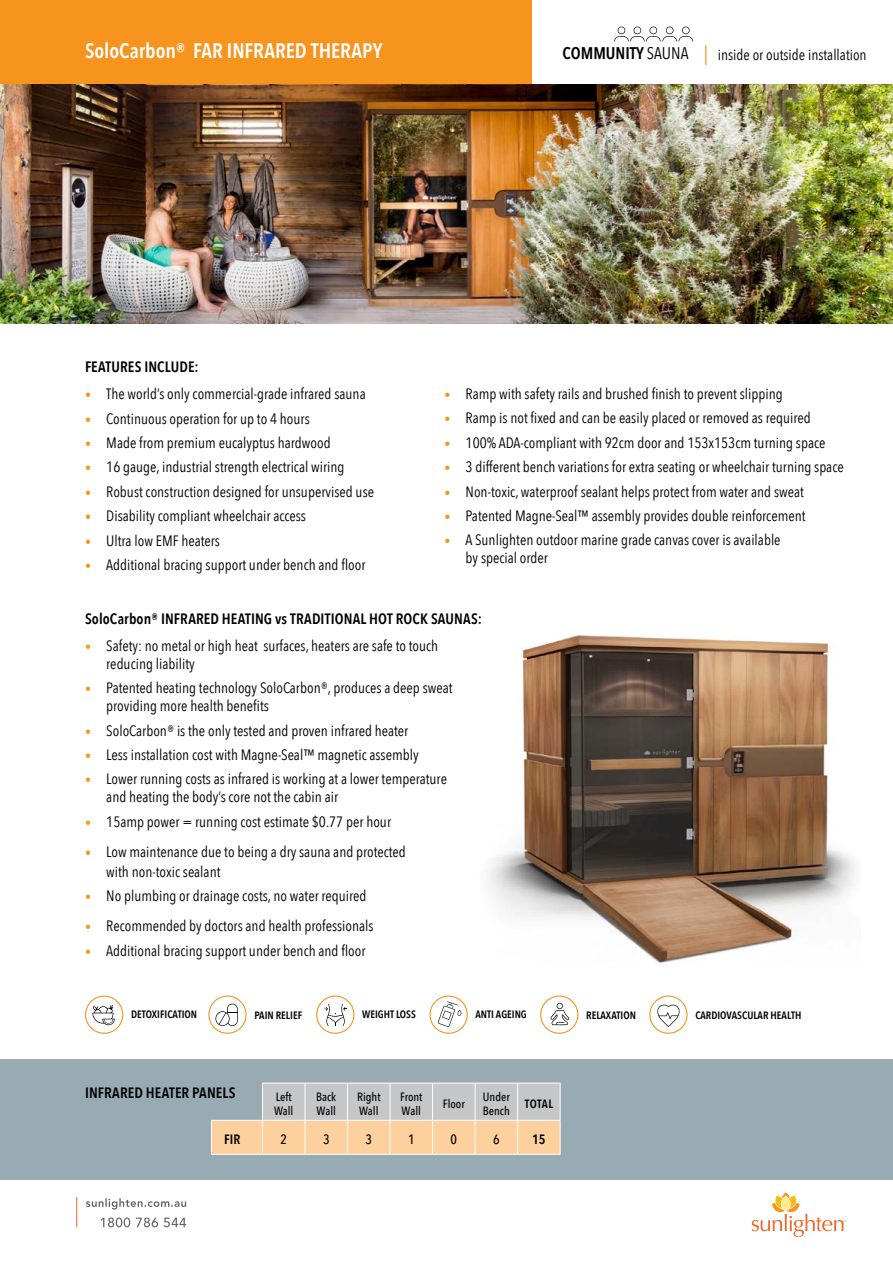
<style>
.page{position:relative;width:893px;height:1263px;background:#fff}
.page>*{position:absolute;margin:0;border:0;box-sizing:border-box;transform-origin:0 0}
.t1{font:600 21px "Avenir Next Condensed";color:#fff}
.t2{font:600 16.8px "Avenir Next Condensed";color:#000}
.t3{font:15px/18px "Avenir Next Condensed";color:#000}
.t4{font:600 15px "Avenir Next Condensed";letter-spacing:.005em;color:#000}
.t5{font:500 13.5px "Avenir Next Condensed";color:#000}
.t6{font:600 13.5px "Avenir Next Condensed";color:#000}
.t7{font:500 12px/14.4px "Avenir Next Condensed";color:#000}
.t8{font:600 12px "Avenir Next Condensed";letter-spacing:.025em;color:#000}
.intro_para{font:600 10.65px "Avenir Next Condensed";color:#000}
.s1{font-weight:400}
.s2{font-family:"Avenir Next";font-size:19.5px;color:#f7941e}
.s3{font-size:12px;color:#f7941e}
</style>
<div class="page">
<svg style="left:752px;top:1192px;width:94px;height:45px"></svg>
<svg style="left:86px;top:1198px;width:100px;height:11px"></svg>
<svg style="left:101px;top:1217px;width:85px;height:10px"></svg>
<hr style="left:76px;top:1197px;width:1px;height:30px;background:#f26522">
<div style="left:0;top:1059px;width:893px;height:120px;background:#98abb3"></div>
<img style="left:488px;top:635px;width:368px;height:329px">
<svg style="left:325px;top:1004px;width:22px;height:22px"></svg>
<div style="left:316px;top:995px;width:38px;height:39px;border:1px solid #f7941e;border-radius:50%"></div>
<div style="left:649px;top:995px;width:39px;height:39px;border:1px solid #f7941e;border-radius:50%"></div>
<svg style="left:657px;top:1004px;width:23px;height:23px"></svg>
<div style="left:85px;top:995px;width:38px;height:39px;border:1px solid #f7941e;border-radius:50%"></div>
<svg style="left:92px;top:1005px;width:23px;height:20px"></svg>
<div style="left:208px;top:995px;width:39px;height:39px;border:1px solid #f7941e;border-radius:50%"></div>
<svg style="left:215px;top:1004px;width:23px;height:22px"></svg>
<div style="left:540px;top:995px;width:38px;height:39px;border:1px solid #f7941e;border-radius:50%"></div>
<svg style="left:551px;top:1003px;width:18px;height:22px"></svg>
<div style="left:429px;top:995px;width:39px;height:39px;border:1px solid #f7941e;border-radius:50%"></div>
<svg style="left:438px;top:1001px;width:24px;height:26px"></svg>
<svg style="left:614px;top:27px;width:79px;height:15px"></svg>
<div style="left:0;top:0;width:531px;height:85px;background:#f7941e"></div>
<img style="left:0;top:85px;width:893px;height:238px">
<svg style="left:211px;top:1084px;width:349px;height:70px;background:#dcc9b3"></svg>
<hr style="left:211px;top:1120px;width:51px;height:1px;background:#fff">
<hr style="left:211px;top:1120px;width:1px;height:34px;background:#fff">
<hr style="left:211px;top:1154px;width:51px;height:1px;background:#fff">
<hr style="left:262px;top:1120px;width:1px;height:34px;background:#fff">
<hr style="left:262px;top:1154px;width:43px;height:1px;background:#fff">
<hr style="left:305px;top:1120px;width:1px;height:34px;background:#fff">
<hr style="left:305px;top:1154px;width:43px;height:1px;background:#fff">
<hr style="left:347px;top:1120px;width:1px;height:34px;background:#fff">
<hr style="left:348px;top:1154px;width:42px;height:1px;background:#fff">
<hr style="left:390px;top:1120px;width:1px;height:34px;background:#fff">
<hr style="left:390px;top:1154px;width:43px;height:1px;background:#fff">
<hr style="left:432px;top:1120px;width:1px;height:34px;background:#fff">
<hr style="left:433px;top:1154px;width:42px;height:1px;background:#fff">
<hr style="left:475px;top:1120px;width:1px;height:34px;background:#fff">
<hr style="left:475px;top:1154px;width:43px;height:1px;background:#fff">
<hr style="left:517px;top:1120px;width:1px;height:34px;background:#fff">
<hr style="left:560px;top:1120px;width:1px;height:34px;background:#fff">
<hr style="left:518px;top:1154px;width:42px;height:1px;background:#fff">
<hr style="left:262px;top:1083px;width:43px;height:1px;background:#fff">
<hr style="left:262px;top:1083px;width:1px;height:37px;background:#fff">
<hr style="left:262px;top:1120px;width:43px;height:1px;background:#fff">
<hr style="left:305px;top:1083px;width:43px;height:1px;background:#fff">
<hr style="left:305px;top:1083px;width:1px;height:37px;background:#fff">
<hr style="left:305px;top:1120px;width:43px;height:1px;background:#fff">
<hr style="left:348px;top:1083px;width:42px;height:1px;background:#fff">
<hr style="left:347px;top:1083px;width:1px;height:37px;background:#fff">
<hr style="left:348px;top:1120px;width:42px;height:1px;background:#fff">
<hr style="left:390px;top:1083px;width:43px;height:1px;background:#fff">
<hr style="left:390px;top:1083px;width:1px;height:37px;background:#fff">
<hr style="left:390px;top:1120px;width:43px;height:1px;background:#fff">
<hr style="left:433px;top:1083px;width:42px;height:1px;background:#fff">
<hr style="left:432px;top:1083px;width:1px;height:37px;background:#fff">
<hr style="left:433px;top:1120px;width:42px;height:1px;background:#fff">
<hr style="left:475px;top:1083px;width:43px;height:1px;background:#fff">
<hr style="left:475px;top:1083px;width:1px;height:37px;background:#fff">
<hr style="left:475px;top:1120px;width:43px;height:1px;background:#fff">
<hr style="left:518px;top:1083px;width:42px;height:1px;background:#fff">
<hr style="left:517px;top:1083px;width:1px;height:37px;background:#fff">
<hr style="left:560px;top:1083px;width:1px;height:37px;background:#fff">
<hr style="left:518px;top:1120px;width:42px;height:1px;background:#fff">
<p class="t1" style="left:85px;top:38px;width:299px">SoloCarbon® FAR INFRARED THERAPY</p>
<p class="t2" style="left:563px;top:43px;width:127px">COMMUNITY <span class="s1">SAUNA</span></p>
<p class="t3" style="left:704px;top:46px;width:164px"><span class="s2">|</span> inside or outside installation</p>
<p class="t4" style="left:85px;top:358px;width:115px">FEATURES INCLUDE:</p>
<p class="t3" style="left:85px;top:385px;width:282px"><span class="s3">•</span> The world’s only commercial-grade infrared sauna</p>
<p class="t3" style="left:85px;top:409px;width:226px"><span class="s3">•</span> Continuous operation for up to 4 hours</p>
<p class="t3" style="left:85px;top:434px;width:247px"><span class="s3">•</span> Made from premium eucalyptus hardwood</p>
<p class="t3" style="left:85px;top:458px;width:261px"><span class="s3">•</span> 16 gauge, industrial strength electrical wiring</p>
<p class="t3" style="left:85px;top:483px;width:291px"><span class="s3">•</span> Robust construction designed for unsupervised use</p>
<p class="t3" style="left:85px;top:507px;width:222px"><span class="s3">•</span> Disability compliant wheelchair access</p>
<p class="t3" style="left:85px;top:531px;width:137px"><span class="s3">•</span> Ultra low EMF heaters</p>
<p class="t3" style="left:85px;top:556px;width:282px"><span class="s3">•</span> Additional bracing support under bench and floor</p>
<p class="t3" style="left:444px;top:385px;width:340px"><span class="s3">•</span> Ramp with safety rails and brushed finish to prevent slipping</p>
<p class="t3" style="left:444px;top:409px;width:368px"><span class="s3">•</span> Ramp is not fixed and can be easily placed or removed as required</p>
<p class="t3" style="left:444px;top:433px;width:383px"><span class="s3">•</span> 100% ADA-compliant with 92cm door and 153x153cm turning space</p>
<p class="t3" style="left:444px;top:458px;width:401px"><span class="s3">•</span> 3 different bench variations for extra seating or wheelchair turning space</p>
<p class="t3" style="left:444px;top:482px;width:361px"><span class="s3">•</span> Non-toxic, waterproof sealant helps protect from water and sweat</p>
<p class="t3" style="left:444px;top:507px;width:363px"><span class="s3">•</span> Patented Magne-Seal™ assembly provides double reinforcement</p>
<p class="t3" style="left:466px;top:531px;width:317px;text-indent:-21px"><span class="s3">•</span> A Sunlighten outdoor marine grade canvas cover is available by special order</p>
<p class="t4" style="left:85px;top:609px;width:398px">SoloCarbon® INFRARED HEATING vs TRADITIONAL HOT ROCK SAUNAS:</p>
<p class="t3" style="left:106px;top:637px;width:333px;text-indent:-21px"><span class="s3">•</span> Safety: no metal or high heat surfaces, heaters are safe to touch reducing liability</p>
<p class="t3" style="left:106px;top:679px;width:348px;text-indent:-21px"><span class="s3">•</span> Patented heating technology SoloCarbon®, produces a deep sweat providing more health benefits</p>
<p class="t3" style="left:85px;top:721px;width:325px"><span class="s3">•</span> SoloCarbon® is the only tested and proven infrared heater</p>
<p class="t3" style="left:85px;top:746px;width:335px"><span class="s3">•</span> Less installation cost with Magne-Seal™ magnetic assembly</p>
<p class="t3" style="left:106px;top:770px;width:342px;text-indent:-21px"><span class="s3">•</span> Lower running costs as infrared is working at a lower temperature and heating the body’s core not the cabin air</p>
<p class="t3" style="left:85px;top:812px;width:308px"><span class="s3">•</span> 15amp power = running cost estimate $0.77 per hour</p>
<p class="t3" style="left:106px;top:842px;width:301px;line-height:19.5px;text-indent:-21px"><span class="s3">•</span> Low maintenance due to being a dry sauna and protected with non-toxic sealant</p>
<p class="t3" style="left:85px;top:887px;width:283px"><span class="s3">•</span> No plumbing or drainage costs, no water required</p>
<p class="t3" style="left:85px;top:917px;width:290px"><span class="s3">•</span> Recommended by doctors and health professionals</p>
<p class="t3" style="left:85px;top:941px;width:282px"><span class="s3">•</span> Additional bracing support under bench and floor</p>
<p class="intro_para" style="left:131px;top:1008px;width:68px">DETOXIFICATION</p>
<p class="intro_para" style="left:254px;top:1009px;width:49px">PAIN RELIEF</p>
<p class="intro_para" style="left:362px;top:1008px;width:55px">WEIGHT LOSS</p>
<p class="intro_para" style="left:476px;top:1008px;width:53px">ANTI AGEING</p>
<p class="intro_para" style="left:586px;top:1009px;width:51px">RELAXATION</p>
<p class="intro_para" style="left:695px;top:1009px;width:108px">CARDIOVASCULAR HEALTH</p>
<p class="t4" style="left:85px;top:1083px;width:152px">INFRARED HEATER PANELS</p>
<p class="t7" style="left:274px;top:1089px;width:21px">Left<br>Wall</p>
<p class="t7" style="left:316px;top:1089px;width:22px">Back<br>Wall</p>
<p class="t7" style="left:357px;top:1089px;width:25px">Right<br>Wall</p>
<p class="t7" style="left:400px;top:1089px;width:24px">Front<br>Wall</p>
<p class="t7" style="left:443px;top:1096px;width:23px">Floor</p>
<p class="t7" style="left:483px;top:1089px;width:28px">Under<br>Bench</p>
<p class="t8" style="left:525px;top:1096px;width:30px">TOTAL</p>
<p class="t6" style="left:224px;top:1131px;width:18px">FIR</p>
<p class="t5" style="left:280px;top:1131px;width:8px">2</p>
<p class="t5" style="left:323px;top:1131px;width:8px">3</p>
<p class="t5" style="left:366px;top:1131px;width:8px">3</p>
<p class="t5" style="left:408px;top:1131px;width:8px">1</p>
<p class="t5" style="left:451px;top:1131px;width:8px">0</p>
<p class="t5" style="left:493px;top:1131px;width:8px">6</p>
<p class="t6" style="left:532px;top:1131px;width:15px">15</p>
</div>
